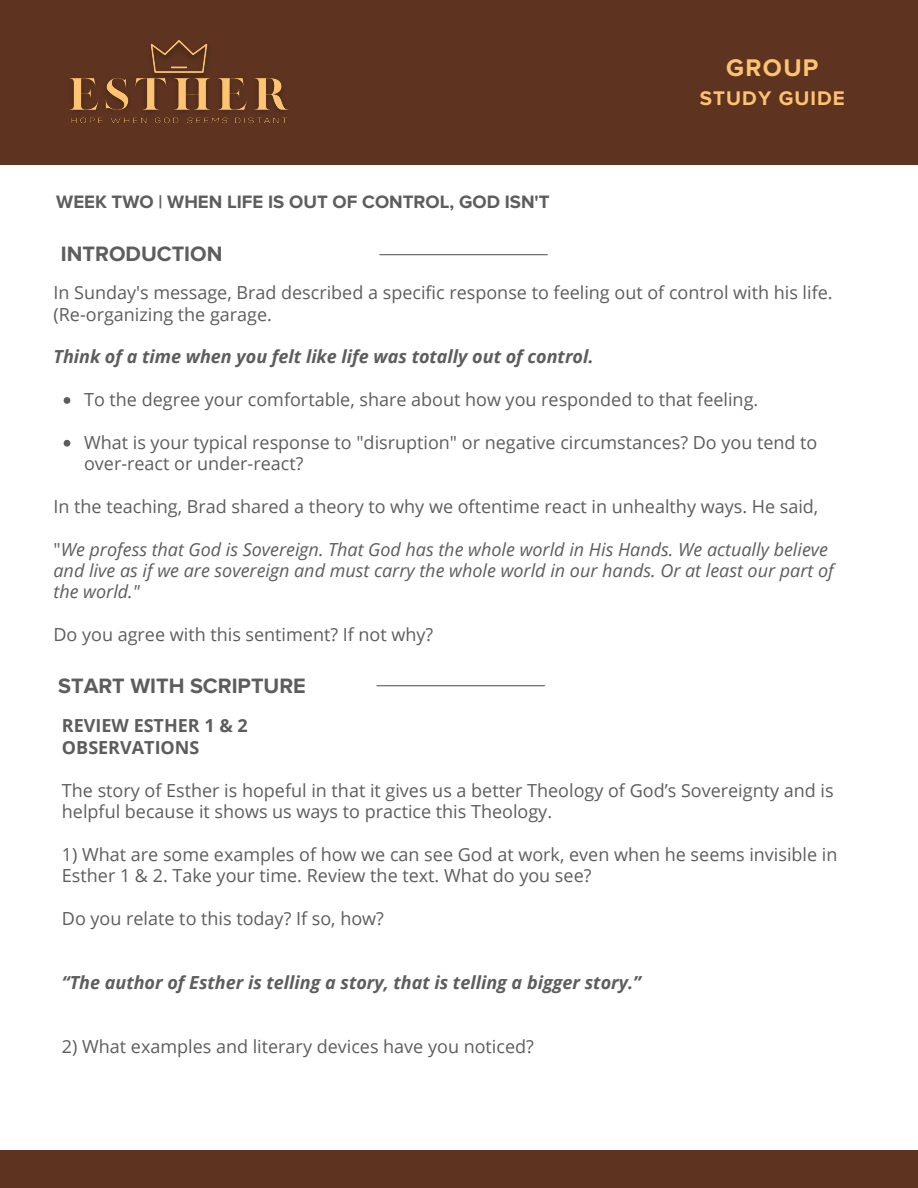
<style>
.page{position:relative;width:918px;height:1188px;background:#fff}
.page>*{position:absolute;margin:0;border:0;box-sizing:border-box;transform-origin:0 0}
.t1{font:700 24.9px "Proxima Nova";letter-spacing:.055em;color:#fdc370}
.t2{font:700 21.6px "Proxima Nova";color:#5d5d5d}
.t3{font:700 20.4px "Proxima Nova";letter-spacing:.055em;color:#fdc370}
.t4{font:700 18.6px "Proxima Nova";color:#5d5d5d}
.t5{font:18px/21.3px "Open Sans";color:#5d5d5d}
.t6{font:italic 18px/21.3px "Open Sans";color:#5d5d5d}
.t7{font:italic 700 18px "Open Sans";color:#5d5d5d}
.t8{font:700 18px/21.3px "Open Sans";color:#5d5d5d}
.s1{font-style:normal}
</style>
<div class="page">
<div style="left:0;top:1151px;width:918px;height:37px;background:#5e3421"></div>
<div style="left:0;top:0;width:918px;height:164px;background:#5e3421"></div>
<hr style="left:380px;top:254px;width:167px;height:1px;background:#5d5d5d">
<img style="left:69px;top:40px;width:220px;height:84px">
<svg style="left:64px;top:397px;width:6px;height:7px"></svg>
<svg style="left:64px;top:440px;width:6px;height:7px"></svg>
<hr style="left:377px;top:685px;width:168px;height:1px;background:#5d5d5d">
<p class="t4" style="left:56px;top:190px;width:495px">WEEK TWO | WHEN LIFE IS OUT OF CONTROL, GOD ISN'T</p>
<p class="t2" style="left:61px;top:241px;width:163px">INTRODUCTION</p>
<h1 class="t1" style="left:726px;top:53px;width:94px">GROUP</h1>
<p class="t3" style="left:700px;top:86px;width:146px">STUDY GUIDE</p>
<p class="t5" style="left:54px;top:282px;width:781px">In Sunday's message, Brad described a specific response to feeling out of control with his life. (Re-organizing the garage.</p>
<p class="t7" style="left:54px;top:344px;width:542px">Think of a time when you felt like life was totally out of control.</p>
<p class="t5" style="left:84px;top:388px;width:676px">To the degree your comfortable, share about how you responded to that feeling.</p>
<p class="t5" style="left:84px;top:431px;width:735px">What is your typical response to "disruption" or negative circumstances? Do you tend to over-react or under-react?</p>
<p class="t5" style="left:54px;top:495px;width:766px">In the teaching, Brad shared a theory to why we oftentime react in unhealthy ways. He said,</p>
<p class="t6" style="left:54px;top:538px;width:782px"><span class="s1">"</span>We profess that God is Sovereign. That God has the whole world in His Hands. We actually believe and live as if we are sovereign and must carry the whole world in our hands. Or at least our part of the world."</p>
<p class="t5" style="left:54px;top:624px;width:381px">Do you agree with this sentiment? If not why?</p>
<p class="t2" style="left:58px;top:673px;width:249px">START WITH SCRIPTURE</p>
<p class="t8" style="left:62px;top:715px;width:187px">REVIEW ESTHER 1 &amp; 2<br>OBSERVATIONS</p>
<p class="t5" style="left:62px;top:779px;width:773px">The story of Esther is hopeful in that it gives us a better Theology of God’s Sovereignty and is helpful because it shows us ways to practice this Theology.</p>
<p class="t5" style="left:62px;top:843px;width:777px">1) What are some examples of how we can see God at work, even when he seems invisible in<br>Esther 1 &amp; 2. Take your time. Review the text. What do you see?</p>
<p class="t5" style="left:62px;top:907px;width:324px">Do you relate to this today? If so, how?</p>
<p class="t7" style="left:62px;top:970px;width:581px">“The author of Esther is telling a story, that is telling a bigger story.”</p>
<p class="t5" style="left:62px;top:1035px;width:473px">2) What examples and literary devices have you noticed?</p>
</div>
